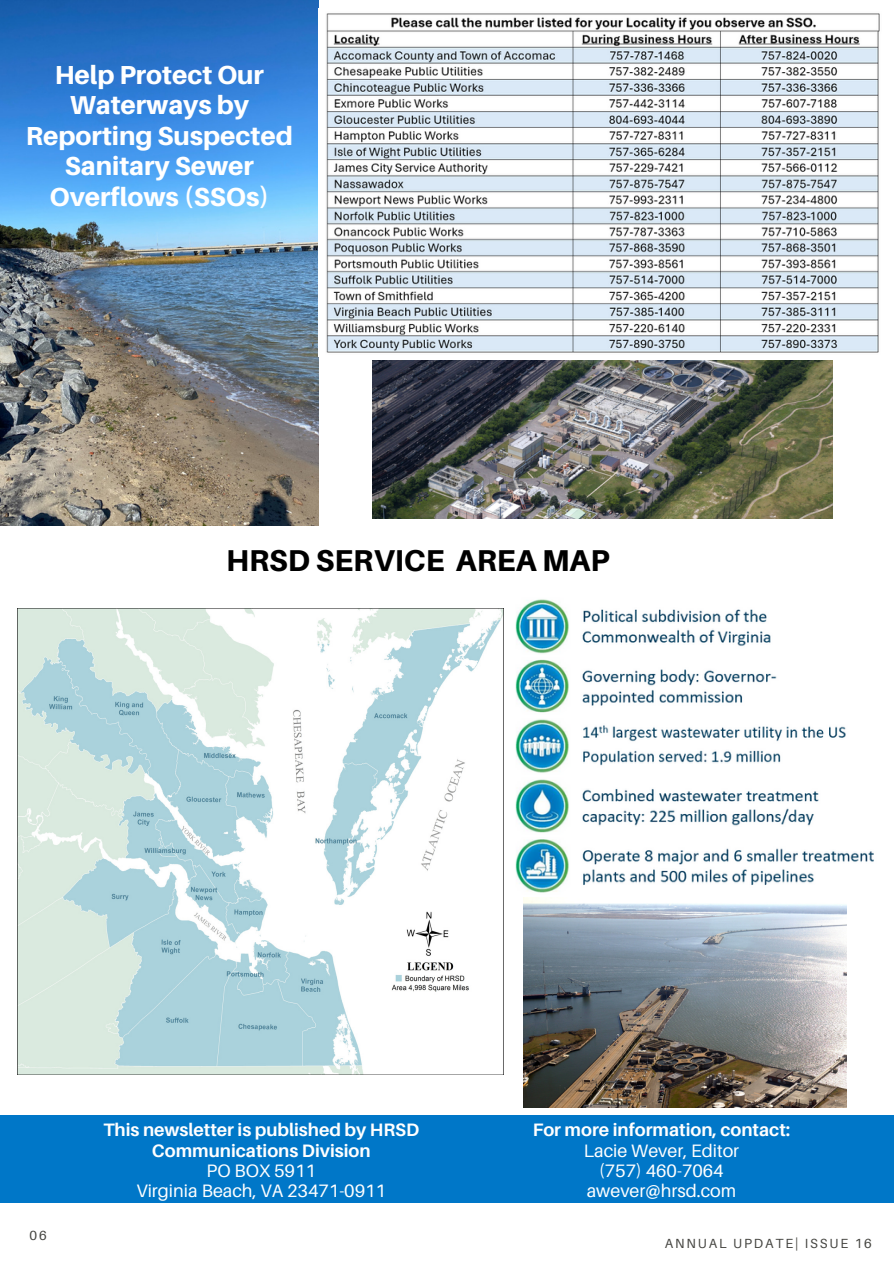
<style>
.page{position:relative;width:894px;height:1264px;background:#fff}
.page>*{position:absolute;margin:0;border:0;box-sizing:border-box;transform-origin:0 0}
.t1{font:800 30.15px "Aileron";color:#000}
.t2{font:800 26.1px/30.3px "Aileron";color:#fff;text-align:center}
.t3{font:700 18px/20.2px "Aileron";color:#fff;text-align:center}
.t4{font:18px/20.2px "Aileron";color:#fff;text-align:center}
.t5{font:13.2px "Aileron";letter-spacing:.14em;color:#444440}
</style>
<div class="page">
<img style="left:0;top:0;width:318px;height:525px">
<div style="left:0;top:1115px;width:893px;height:88px;background:#0077c8"></div>
<img style="left:17px;top:608px;width:486px;height:466px">
<img style="left:523px;top:897px;width:323px;height:209px">
<img style="left:515px;top:599px;width:359px;height:294px">
<img style="left:326px;top:13px;width:554px;height:340px">
<img style="left:372px;top:361px;width:460px;height:157px">
<h2 class="t2" style="left:26px;top:59px;width:268px">Help Protect Our<br>Waterways by<br>Reporting Suspected<br>Sanitary Sewer<br>Overflows (SSOs)</h2>
<h1 class="t1" style="left:226px;top:541px;width:384px">HRSD SERVICE AREA MAP</h1>
<p class="t5" style="left:29px;top:1227px;width:19px">06</p>
<p class="t3" style="left:103px;top:1119px;width:317px">This newsletter is published by HRSD<br>Communications Division</p>
<p class="t4" style="left:136px;top:1160px;width:251px">PO BOX 5911<br>Virginia Beach, VA 23471-0911</p>
<p class="t3" style="left:532px;top:1119px;width:259px">For more information, contact:</p>
<p class="t4" style="left:583px;top:1139px;width:157px">Lacie Wever, Editor (757) 460-7064 awever@hrsd.com</p>
<p class="t5" style="left:664px;top:1235px;width:208px">ANNUAL UPDATE| ISSUE 16</p>
</div>
